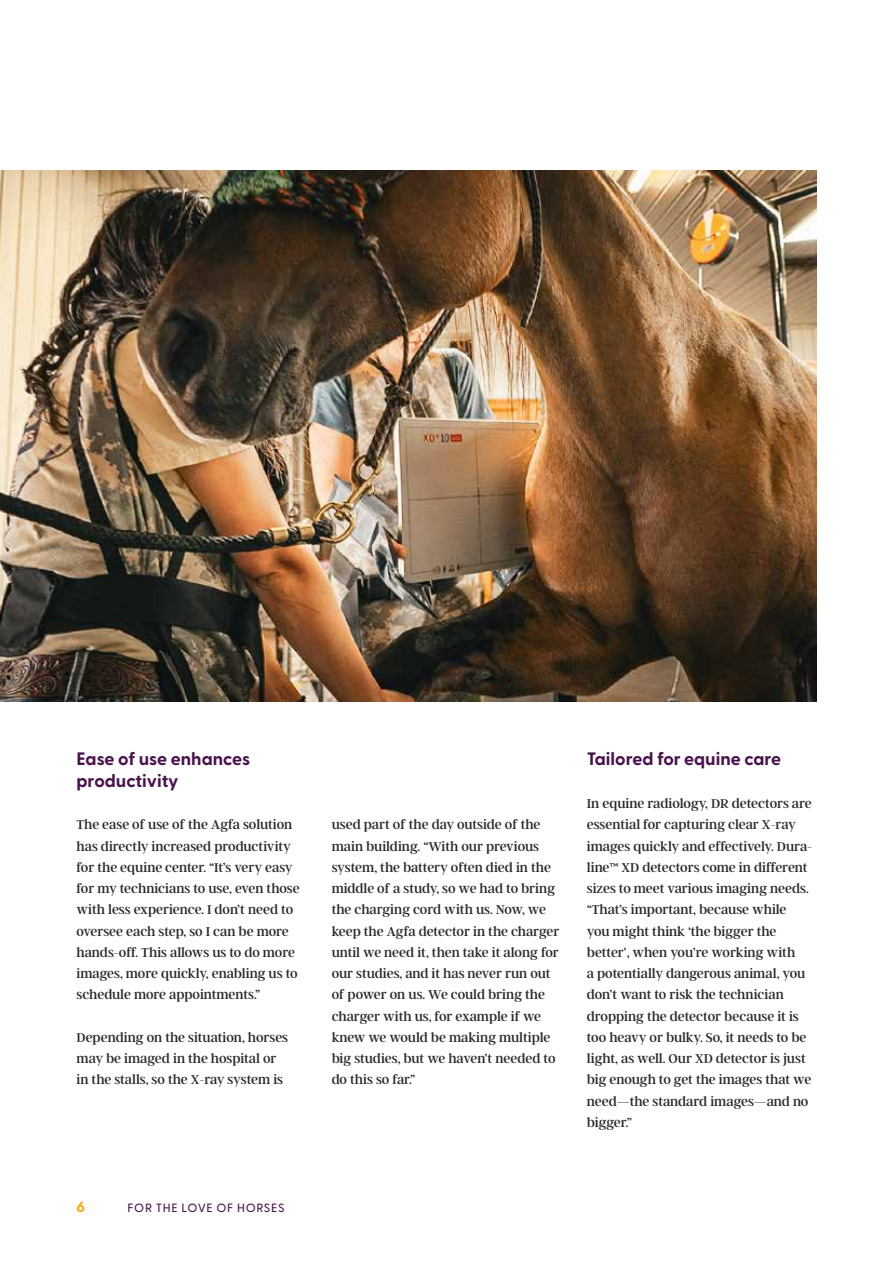
<style>
.page{position:relative;width:893px;height:1263px;background:#fff}
.page>*{position:absolute;margin:0;border:0;box-sizing:border-box;transform-origin:0 0}
.t1{font:700 18px/21.3px "Greycliff CF";color:#49134c}
.t2{font:700 15px "Greycliff CF";color:#faa61a}
.t3{font:14.25px/21.3px "Argent CF";letter-spacing:-.005em;color:#292829}
.t4{font:500 12px "Greycliff CF";letter-spacing:.06em;color:#49134c}
</style>
<div class="page">
<img style="left:0;top:170px;width:816px;height:532px">
<p class="t1" style="left:77px;top:747px;width:175px">Ease of use enhances productivity</p>
<p class="t3" style="left:77px;top:814px;width:225px">The ease of use of the Agfa solution has directly increased productivity for the equine center. “It’s very easy for my technicians to use, even those with less experience. I don’t need to oversee each step, so I can be more hands-off. This allows us to do more images, more quickly, enabling us to schedule more appointments.”</p>
<p class="t3" style="left:77px;top:1027px;width:213px">Depending on the situation, horses may be imaged in the hospital or in the stalls, so the X-ray system is</p>
<p class="t2" style="left:77px;top:1195px;width:10px">6</p>
<p class="t4" style="left:128px;top:1199px;width:159px">FOR THE LOVE OF HORSES</p>
<p class="t3" style="left:332px;top:814px;width:229px">used part of the day outside of the main building. “With our previous system, the battery often died in the middle of a study, so we had to bring the charging cord with us. Now, we keep the Agfa detector in the charger until we need it, then take it along for our studies, and it has never run out of power on us. We could bring the charger with us, for example if we knew we would be making multiple big studies, but we haven’t needed to do this so far.”</p>
<p class="t1" style="left:587px;top:747px;width:196px">Tailored for equine care</p>
<p class="t3" style="left:587px;top:793px;width:227px">In equine radiology, DR detectors are essential for capturing clear X-ray images quickly and effectively. Dura&shy;line™ XD detectors come in different sizes to meet various imaging needs. “That’s important, because while you might think ‘the bigger the better’, when you’re working with<br>a potentially dangerous animal, you don’t want to risk the technician dropping the detector because it is too heavy or bulky. So, it needs to be light, as well. Our XD detector is just big enough to get the images that we need—the standard images—and no bigger.”</p>
</div>
